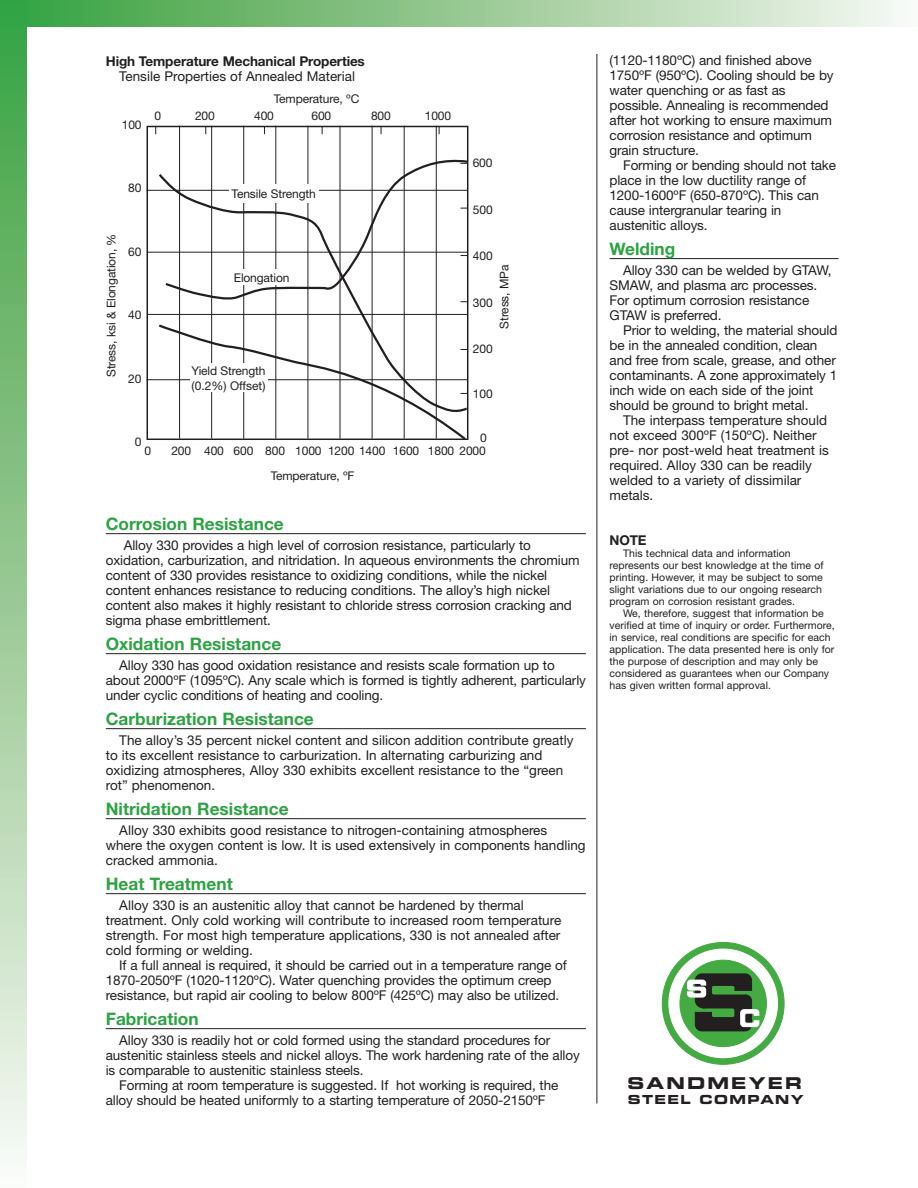
<style>
.page{position:relative;width:918px;height:1188px;background:#fff}
.page>*{position:absolute;margin:0;border:0;box-sizing:border-box;transform-origin:0 0}
.Subheads_Green{font:700 17.25px "Helvetica Neue";color:#2da343}
.t1{font:16.2px "Eurostile Bold Extended Two";letter-spacing:.135em;color:#231f20}
.Body_First_Paragraph{font:13.5px/15px "Helvetica Neue";letter-spacing:-.01em;color:#231f20}
.subhead{font:700 13.5px "Helvetica Neue";letter-spacing:-.01em;color:#231f20}
.Body{font:13.5px "Helvetica Neue";color:#231f20}
.t2{font:12.45px "Eurostile Bold Extended Two";letter-spacing:.11em;color:#231f20}
.Body_First_Paragraph-2{font:12px "Helvetica Neue";letter-spacing:-.01em;color:#231f20}
.Body-2{font:12px "Helvetica Neue";color:#231f20}
.Body-3{font:10.5px/12px "Helvetica Neue";letter-spacing:.005em;color:#231f20}
</style>
<div class="page">
<div style="left:0;top:0;width:918px;height:27px;background:linear-gradient(to right,#369e3a,#f7f7f1)"></div>
<div style="left:0;top:0;width:27px;height:1188px;background:linear-gradient(to bottom,#379f3c,#faf7f3)"></div>
<hr style="left:106px;top:533px;width:480px;height:1px;background:#231f20">
<hr style="left:106px;top:653px;width:480px;height:1px;background:#231f20">
<hr style="left:106px;top:728px;width:480px;height:1px;background:#231f20">
<hr style="left:106px;top:818px;width:480px;height:1px;background:#231f20">
<hr style="left:106px;top:893px;width:480px;height:1px;background:#231f20">
<hr style="left:106px;top:1028px;width:480px;height:1px;background:#231f20">
<hr style="left:610px;top:258px;width:229px;height:1px;background:#231f20">
<hr style="left:597px;top:54px;width:1px;height:1050px;background:#231f20">
<div style="left:662px;top:942px;width:122px;height:122px;background:#44aa42;border-radius:50%"></div>
<div style="left:669px;top:949px;width:109px;height:109px;background:#fff;border-radius:50%"></div>
<div style="left:680px;top:960px;width:86px;height:87px;background:#44aa42;border-radius:50%"></div>
<svg style="left:687px;top:973px;width:73px;height:59px"></svg>
<hr style="left:179px;top:126px;width:1px;height:312px;background:#231f20">
<hr style="left:211px;top:126px;width:1px;height:312px;background:#231f20">
<hr style="left:243px;top:126px;width:1px;height:312px;background:#231f20">
<hr style="left:275px;top:126px;width:1px;height:312px;background:#231f20">
<hr style="left:308px;top:126px;width:1px;height:312px;background:#231f20">
<hr style="left:340px;top:126px;width:1px;height:312px;background:#231f20">
<hr style="left:372px;top:126px;width:1px;height:312px;background:#231f20">
<hr style="left:404px;top:126px;width:1px;height:312px;background:#231f20">
<hr style="left:436px;top:126px;width:1px;height:312px;background:#231f20">
<hr style="left:147px;top:190px;width:320px;height:1px;background:#231f20">
<hr style="left:147px;top:252px;width:321px;height:1px;background:#231f20">
<hr style="left:147px;top:314px;width:321px;height:1px;background:#231f20">
<hr style="left:147px;top:379px;width:320px;height:1px;background:#231f20">
<svg style="left:158px;top:174px;width:311px;height:240px"></svg>
<svg style="left:164px;top:159px;width:305px;height:143px"></svg>
<svg style="left:157px;top:323px;width:311px;height:117px"></svg>
<div style="left:190px;top:364px;width:77px;height:28px;background:#fff"></div>
<div style="left:231px;top:269px;width:61px;height:16px;background:#fff"></div>
<div style="left:229px;top:184px;width:89px;height:19px;background:#fff"></div>
<p class="subhead" style="left:106px;top:53px;width:261px">High Temperature Mechanical Properties</p>
<p class="Body" style="left:119px;top:68px;width:237px">Tensile Properties of Annealed Material</p>
<p class="Body_First_Paragraph-2" style="left:122px;top:118px;width:21px">100</p>
<p class="Body_First_Paragraph-2" style="left:274px;top:92px;width:87px">Temperature, ºC</p>
<p class="Body_First_Paragraph-2" style="left:154px;top:109px;width:8px">0</p>
<p class="Body_First_Paragraph-2" style="left:195px;top:109px;width:21px">200</p>
<p class="Body_First_Paragraph-2" style="left:254px;top:109px;width:21px">400</p>
<p class="Body_First_Paragraph-2" style="left:312px;top:109px;width:21px">600</p>
<p class="Body_First_Paragraph-2" style="left:371px;top:109px;width:21px">800</p>
<p class="Body_First_Paragraph-2" style="left:425px;top:109px;width:28px">1000</p>
<p class="Body_First_Paragraph-2" style="left:104px;top:377px;width:145px;rotate:-90deg">Stress, ksi &amp; Elongation, %</p>
<p class="Body_First_Paragraph-2" style="left:473px;top:156px;width:21px">600</p>
<p class="Body-2" style="left:473px;top:203px;width:22px">500</p>
<p class="Body-2" style="left:473px;top:249px;width:22px">400</p>
<p class="Body-2" style="left:473px;top:296px;width:22px">300</p>
<p class="Body-2" style="left:473px;top:342px;width:22px">200</p>
<p class="Body-2" style="left:473px;top:387px;width:22px">100</p>
<p class="Body-2" style="left:480px;top:431px;width:8px">0</p>
<p class="Body-2" style="left:128px;top:181px;width:15px">80</p>
<p class="Body_First_Paragraph-2" style="left:232px;top:187px;width:86px">Tensile Strength</p>
<p class="Body-2" style="left:128px;top:244px;width:15px">60</p>
<p class="Body_First_Paragraph-2" style="left:497px;top:329px;width:66px;rotate:-90deg">Stress, MPa</p>
<p class="Body_First_Paragraph-2" style="left:234px;top:270px;width:57px">Elongation</p>
<p class="Body-2" style="left:128px;top:308px;width:15px">40</p>
<p class="Body_First_Paragraph-2" style="left:191px;top:364px;width:76px">Yield Strength</p>
<p class="Body-2" style="left:192px;top:378px;width:75px">(0.2%) Offset)</p>
<p class="Body-2" style="left:128px;top:371px;width:15px">20</p>
<p class="Body-2" style="left:135px;top:435px;width:8px">0</p>
<p class="Body_First_Paragraph-2" style="left:145px;top:444px;width:8px">0</p>
<p class="Body_First_Paragraph-2" style="left:171px;top:444px;width:316px">200 400 600 800 1000 1200 1400 1600 1800 2000</p>
<p class="Body_First_Paragraph-2" style="left:271px;top:469px;width:85px">Temperature, ºF</p>
<p class="Subheads_Green" style="left:106px;top:513px;width:180px">Corrosion Resistance</p>
<p class="Body_First_Paragraph" style="left:106px;top:537px;width:475px;text-indent:18px">Alloy 330 provides a high level of corrosion resistance, particularly to oxidation, carburization, and nitridation. In aqueous environments the chromium content of 330 provides resistance to oxidizing conditions, while the nickel content enhances resistance to reducing conditions. The alloy’s high nickel content also makes it highly resistant to chloride stress corrosion cracking and sigma phase embrittlement.</p>
<p class="Subheads_Green" style="left:106px;top:633px;width:177px">Oxidation Resistance</p>
<p class="Body_First_Paragraph" style="left:106px;top:657px;width:482px;text-indent:14px">Alloy 330 has good oxidation resistance and resists scale formation up to about 2000ºF (1095ºC). Any scale which is formed is tightly adherent, particularly under cyclic conditions of heating and cooling.</p>
<p class="Subheads_Green" style="left:106px;top:708px;width:210px">Carburization Resistance</p>
<p class="Body_First_Paragraph" style="left:106px;top:732px;width:469px;text-indent:14px">The alloy’s 35 percent nickel content and silicon addition contribute greatly to its excellent resistance to carburization. In alternating carburizing and oxidizing atmospheres, Alloy 330 exhibits excellent resistance to the “green rot” phenomenon.</p>
<p class="Subheads_Green" style="left:106px;top:798px;width:184px">Nitridation Resistance</p>
<p class="Body_First_Paragraph" style="left:106px;top:822px;width:481px;text-indent:14px">Alloy 330 exhibits good resistance to nitrogen-containing atmospheres where the oxygen content is low. It is used extensively in components handling cracked ammonia.</p>
<p class="Subheads_Green" style="left:106px;top:873px;width:128px">Heat Treatment</p>
<p class="Body_First_Paragraph" style="left:106px;top:897px;width:457px;text-indent:14px">Alloy 330 is an austenitic alloy that cannot be hardened by thermal treatment. Only cold working will contribute to increased room temperature strength. For most high temperature applications, 330 is not annealed after cold forming or welding.</p>
<p class="Body_First_Paragraph" style="left:106px;top:957px;width:463px;text-indent:14px">If a full anneal is required, it should be carried out in a temperature range of<br>1870-2050ºF (1020-1120ºC). Water quenching provides the optimum creep resistance, but rapid air cooling to below 800ºF (425ºC) may also be utilized.</p>
<p class="Subheads_Green" style="left:106px;top:1008px;width:94px">Fabrication</p>
<p class="Body_First_Paragraph" style="left:106px;top:1032px;width:476px;text-indent:14px">Alloy 330 is readily hot or cold formed using the standard procedures for austenitic stainless steels and nickel alloys. The work hardening rate of the alloy is comparable to austenitic stainless steels.</p>
<p class="Body_First_Paragraph" style="left:106px;top:1077px;width:454px;text-indent:14px">Forming at room temperature is suggested. If hot working is required, the alloy should be heated uniformly to a starting temperature of 2050-2150ºF</p>
<p class="Body_First_Paragraph" style="left:610px;top:52px;width:226px">(1120-1180ºC) and finished above<br>1750ºF (950ºC). Cooling should be by water quenching or as fast as possible. Annealing is recommended after hot working to ensure maximum corrosion resistance and optimum grain structure.</p>
<p class="Body_First_Paragraph" style="left:610px;top:157px;width:228px;text-indent:14px">Forming or bending should not take place in the low ductility range of<br>1200-1600ºF (650-870ºC). This can cause intergranular tearing in austenitic alloys.</p>
<p class="Subheads_Green" style="left:610px;top:238px;width:67px">Welding</p>
<p class="Body_First_Paragraph" style="left:610px;top:262px;width:224px;text-indent:14px">Alloy 330 can be welded by GTAW,<br>SMAW, and plasma arc processes.<br>For optimum corrosion resistance<br>GTAW is preferred.</p>
<p class="Body_First_Paragraph" style="left:610px;top:322px;width:229px;text-indent:14px">Prior to welding, the material should be in the annealed condition, clean and free from scale, grease, and other contaminants. A zone approximately 1 inch wide on each side of the joint should be ground to bright metal.</p>
<p class="Body_First_Paragraph" style="left:610px;top:412px;width:221px;text-indent:14px">The interpass temperature should not exceed 300ºF (150ºC). Neither pre- nor post-weld heat treatment is required. Alloy 330 can be readily welded to a variety of dissimilar metals.</p>
<p class="subhead" style="left:610px;top:532px;width:39px">NOTE</p>
<p class="Body-3" style="left:610px;top:547px;width:216px;text-indent:14px">This technical data and information represents our best knowledge at the time of printing. However, it may be subject to some slight variations due to our ongoing research program on corrosion resistant grades.</p>
<p class="Body-3" style="left:610px;top:607px;width:227px;text-indent:14px">We, therefore, suggest that information be verified at time of inquiry or order. Furthermore, in service, real conditions are specific for each application. The data presented here is only for the purpose of description and may only be considered as guarantees when our Company has given written formal approval.</p>
<p class="t1" style="left:628px;top:1072px;width:176px">SANDMEYER</p>
<p class="t2" style="left:628px;top:1091px;width:177px">STEEL COMPANY</p>
</div>
